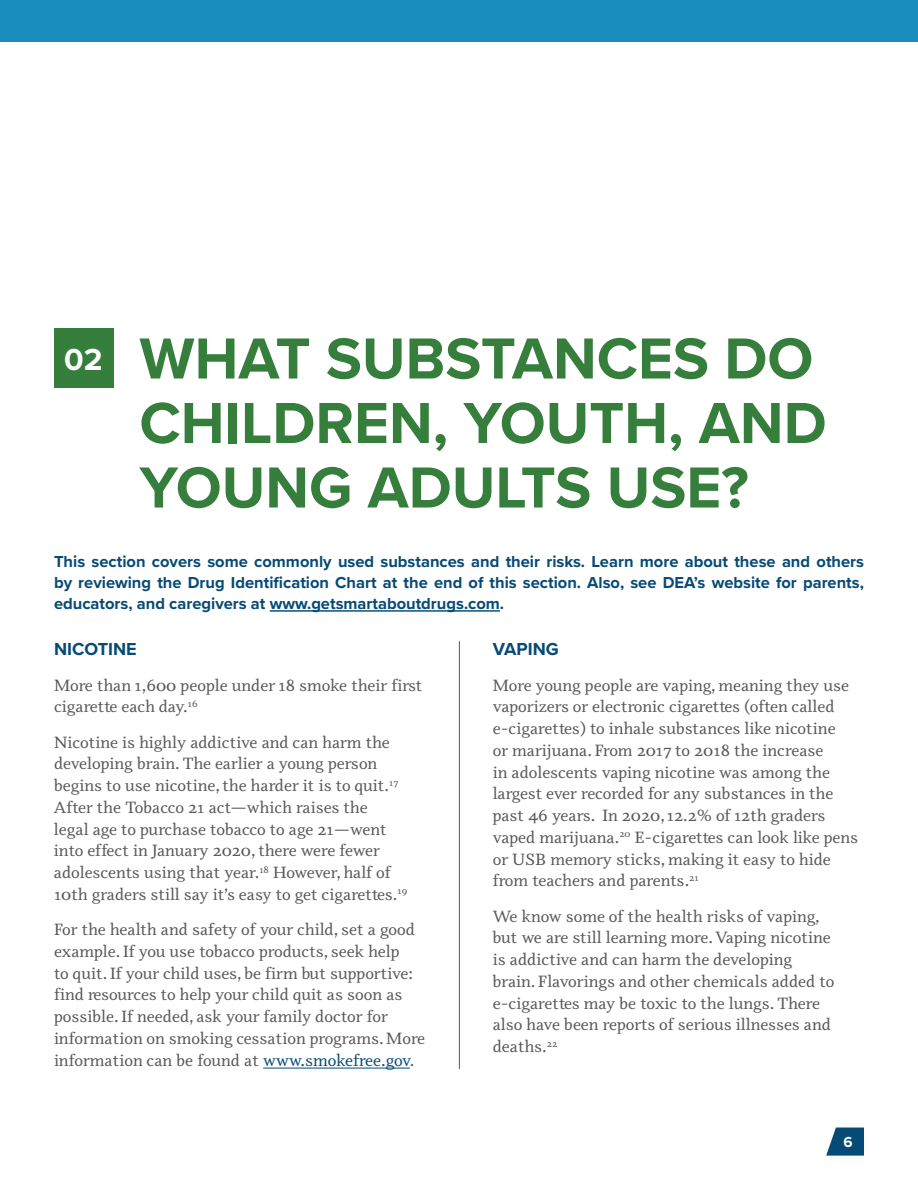
<style>
.page{position:relative;width:918px;height:1188px;background:#fff}
.page>*{position:absolute;margin:0;border:0;box-sizing:border-box;transform-origin:0 0}
.t1{font:700 60px/64.5px "Proxima Nova";color:#367e3c}
.t2{font:700 18px "Proxima Nova";color:#074a75}
.t3{font:16.5px/21.8px "Odile";color:#57585a}
.t4{font:700 16.5px/21px "Proxima Nova";color:#074a75;text-align:justify}
.t5{font:700 15px "Proxima Nova";color:#fff}
.s1{font-size:31.5px;color:#fff}
.s2{color:#074a75}
</style>
<div class="page">
<div style="left:0;top:0;width:918px;height:42px;background:#198dbe"></div>
<div style="left:54px;top:328px;width:59px;height:59px;background:#367e3c"></div>
<hr style="left:270px;top:610px;width:230px;height:2px;background:#074a75">
<hr style="left:263px;top:1068px;width:147px;height:1px;background:#074a75">
<hr style="left:459px;top:641px;width:1px;height:428px;background:#57585a">
<svg style="left:826px;top:1128px;width:38px;height:28px"></svg>
<h1 class="t1" style="left:139px;top:325px;width:689px;text-indent:-75px"><span class="s1">02</span> WHAT SUBSTANCES DO<br>CHILDREN, YOUTH, AND<br>YOUNG ADULTS USE?</h1>
<p class="t4" style="left:54px;top:550px;width:812px">This section covers some commonly used substances and their risks. Learn more about these and others by reviewing the Drug Identification Chart at the end of this section. Also, see DEA’s website for parents, educators, and caregivers at www.getsmartaboutdrugs.com.</p>
<p class="t2" style="left:54px;top:636px;width:84px">NICOTINE</p>
<p class="t3" style="left:54px;top:673px;width:370px">More than 1,600 people under 18 smoke their first cigarette each day.<sup>16</sup></p>
<p class="t3" style="left:54px;top:730px;width:355px">Nicotine is highly addictive and can harm the developing brain. The earlier a young person begins to use nicotine, the harder it is to quit.<sup>17<br></sup>After the Tobacco 21 act—which raises the<br>legal age to purchase tobacco to age 21—went into effect in January 2020, there were fewer adolescents using that year.<sup>18</sup> However, half of 10th graders still say it’s easy to get cigarettes.<sup>19</sup></p>
<p class="t3" style="left:54px;top:918px;width:373px">For the health and safety of your child, set a good example. If you use tobacco products, seek help<br>to quit. If your child uses, be firm but supportive: find resources to help your child quit as soon as possible. If needed, ask your family doctor for information on smoking cessation programs. More information can be found at <span class="s2">www.smokefree.gov</span>.</p>
<p class="t2" style="left:493px;top:636px;width:68px">VAPING</p>
<p class="t3" style="left:493px;top:673px;width:367px">More young people are vaping, meaning they use vaporizers or electronic cigarettes (often called e-cigarettes) to inhale substances like nicotine<br>or marijuana. From 2017 to 2018 the increase<br>in adolescents vaping nicotine was among the largest ever recorded for any substances in the past 46 years. In 2020, 12.2% of 12th graders vaped marijuana.<sup>20</sup> E-cigarettes can look like pens or USB memory sticks, making it easy to hide from teachers and parents.<sup>21</sup></p>
<p class="t3" style="left:493px;top:904px;width:343px">We know some of the health risks of vaping, but we are still learning more. Vaping nicotine is addictive and can harm the developing brain. Flavorings and other chemicals added to e-cigarettes may be toxic to the lungs. There also have been reports of serious illnesses and deaths.<sup>22</sup></p>
<p class="t5" style="left:843px;top:1131px;width:11px">6</p>
</div>
